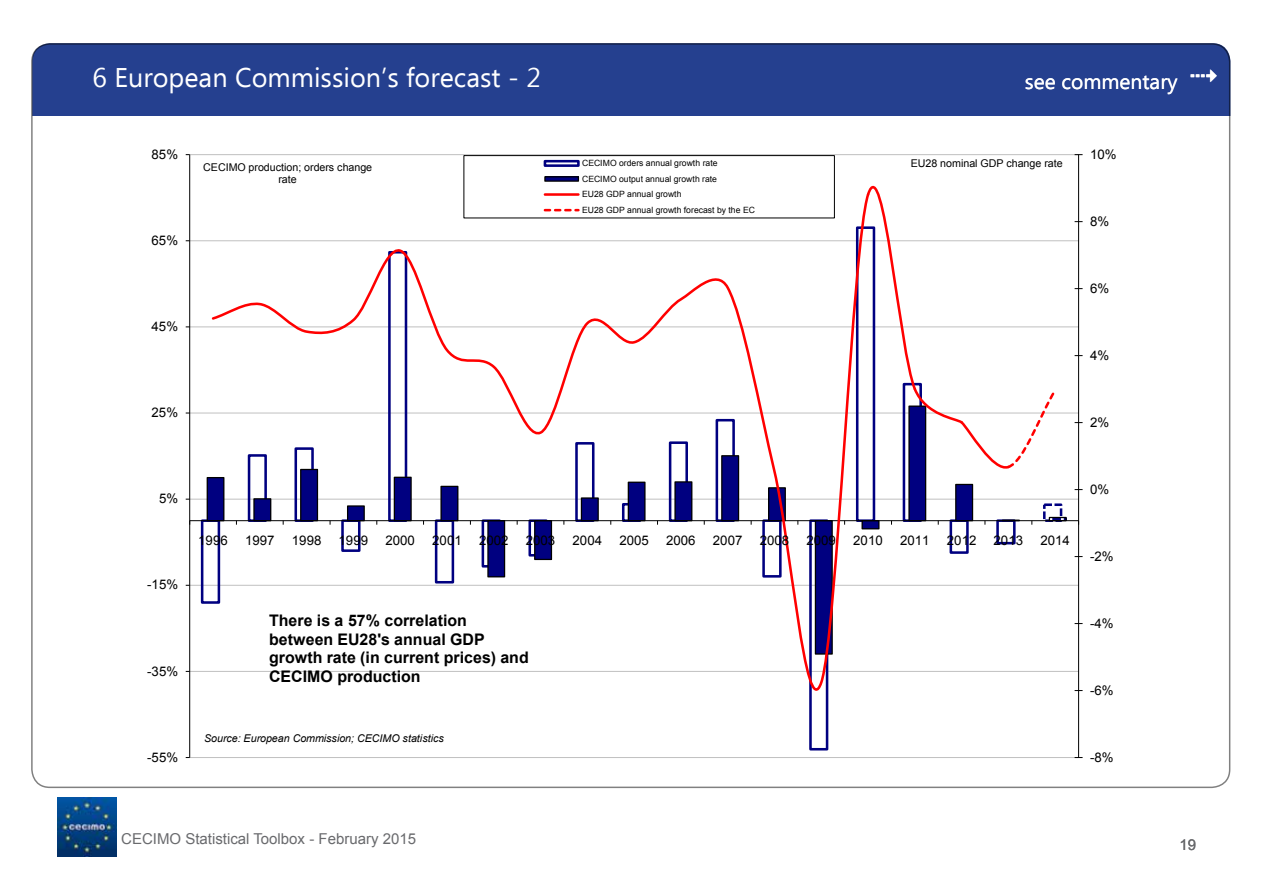
<style>
.page{position:relative;width:1263px;height:893px;background:#fff}
.page>*{position:absolute;margin:0;border:0;box-sizing:border-box;transform-origin:0 0}
.t1{font:27px "Ebrima";color:#fff}
.t2{font:21px "Ebrima";color:#fff}
.t3{font:700 15.9px/18.5px "Arial";color:#000}
.t4{font:15px "Arial";color:#696a6d}
.t5{font:13.2px "Arial";color:#000}
.t6{font:10.65px/12.1px "Arial";letter-spacing:-.005em;color:#000;text-align:center}
.t7{font:italic 10.65px "Arial";letter-spacing:-.005em;color:#000}
.t8{font:8.55px/15.6px "Arial";color:#000}
</style>
<div class="page">
<div style="left:32px;top:43px;width:1198px;height:117px;background:#25408f;border-radius:18px"></div>
<div style="left:32px;top:117px;width:1199px;height:74px;background:#fff"></div>
<img style="left:58px;top:797px;width:58px;height:59px">
<hr style="left:190px;top:757px;width:888px;height:1px;background:#c0c0c0">
<hr style="left:190px;top:671px;width:888px;height:1px;background:#c0c0c0">
<hr style="left:190px;top:585px;width:888px;height:1px;background:#c0c0c0">
<hr style="left:190px;top:499px;width:888px;height:1px;background:#c0c0c0">
<hr style="left:190px;top:413px;width:888px;height:1px;background:#c0c0c0">
<hr style="left:190px;top:327px;width:888px;height:1px;background:#c0c0c0">
<hr style="left:190px;top:240px;width:888px;height:1px;background:#c0c0c0">
<hr style="left:190px;top:154px;width:888px;height:1px;background:#c0c0c0">
<div style="left:1043px;top:503px;width:19px;height:19px;border:3px dashed #000080"></div>
<div style="left:201px;top:519px;width:19px;height:85px;border:3px solid #000080"></div>
<div style="left:809px;top:519px;width:19px;height:231px;border:3px solid #000080"></div>
<div style="left:856px;top:226px;width:19px;height:296px;border:3px solid #000080"></div>
<div style="left:903px;top:383px;width:19px;height:139px;border:3px solid #000080"></div>
<div style="left:949px;top:519px;width:20px;height:35px;border:3px solid #000080"></div>
<div style="left:996px;top:519px;width:19px;height:25px;border:3px solid #000080"></div>
<div style="left:1049px;top:517px;width:18px;height:4px;border:1px solid #000"></div>
<div style="left:207px;top:478px;width:17px;height:43px;background:#000080"></div>
<div style="left:207px;top:477px;width:17px;height:44px;border:1px solid #000"></div>
<div style="left:862px;top:521px;width:17px;height:8px;background:#000080"></div>
<div style="left:861px;top:520px;width:18px;height:9px;border:1px solid #000"></div>
<div style="left:909px;top:406px;width:17px;height:115px;background:#000080"></div>
<div style="left:908px;top:405px;width:18px;height:116px;border:1px solid #000"></div>
<div style="left:956px;top:484px;width:16px;height:37px;background:#000080"></div>
<div style="left:955px;top:484px;width:18px;height:37px;border:1px solid #000"></div>
<hr style="left:1078px;top:155px;width:1px;height:602px;background:#000">
<hr style="left:189px;top:155px;width:1px;height:602px;background:#000">
<hr style="left:190px;top:520px;width:888px;height:1px;background:#000">
<svg style="left:210px;top:191px;width:661px;height:538px"></svg>
<svg style="left:865px;top:185px;width:194px;height:287px"></svg>
<div style="left:464px;top:156px;width:370px;height:62px;background:#fff"></div>
<div style="left:464px;top:155px;width:370px;height:63px;border:1px solid #000"></div>
<div style="left:544px;top:160px;width:36px;height:7px;border:3px solid #000080"></div>
<hr style="left:545px;top:177px;width:33px;height:4px;background:#000080">
<div style="left:544px;top:176px;width:35px;height:6px;border:1px solid #000"></div>
<hr style="left:545px;top:193px;width:33px;height:3px;background:#f00">
<svg style="left:545px;top:209px;width:33px;height:2px"></svg>
<h1 class="t1" style="left:92px;top:59px;width:450px">6 European Commission’s forecast - 2</h1>
<h2 class="t2" style="left:1025px;top:67px;width:193px">see commentary ✔</h2>
<p class="t5" style="left:152px;top:145px;width:28px">85%</p>
<p class="t5" style="left:152px;top:232px;width:28px">65%</p>
<p class="t6" style="left:203px;top:161px;width:171px">CECIMO production; orders change rate</p>
<p class="t8" style="left:582px;top:155px;width:174px">CECIMO orders annual growth rate<br>CECIMO output annual growth rate<br>EU28 GDP annual growth<br>EU28 GDP annual growth forecast by the EC</p>
<p class="t5" style="left:152px;top:318px;width:28px">45%</p>
<p class="t5" style="left:152px;top:404px;width:28px">25%</p>
<p class="t6" style="left:911px;top:157px;width:154px">EU28 nominal GDP change rate</p>
<p class="t5" style="left:1090px;top:145px;width:28px">10%</p>
<p class="t5" style="left:1090px;top:212px;width:21px">8%</p>
<p class="t5" style="left:1090px;top:279px;width:21px">6%</p>
<p class="t5" style="left:1090px;top:346px;width:21px">4%</p>
<p class="t5" style="left:1090px;top:413px;width:21px">2%</p>
<p class="t5" style="left:159px;top:490px;width:21px">5%</p>
<p class="t5" style="left:147px;top:576px;width:32px">-15%</p>
<p class="t5" style="left:147px;top:662px;width:32px">-35%</p>
<p class="t5" style="left:147px;top:748px;width:32px">-55%</p>
<p class="t5" style="left:198px;top:531px;width:31px">1996</p>
<p class="t5" style="left:245px;top:531px;width:31px">1997</p>
<p class="t5" style="left:292px;top:531px;width:31px">1998</p>
<p class="t5" style="left:339px;top:531px;width:31px">1999</p>
<p class="t5" style="left:385px;top:531px;width:31px">2000</p>
<p class="t5" style="left:432px;top:531px;width:31px">2001</p>
<p class="t5" style="left:479px;top:531px;width:31px">2002</p>
<p class="t5" style="left:526px;top:531px;width:31px">2003</p>
<p class="t5" style="left:573px;top:531px;width:31px">2004</p>
<p class="t5" style="left:619px;top:531px;width:31px">2005</p>
<p class="t5" style="left:666px;top:531px;width:31px">2006</p>
<p class="t5" style="left:713px;top:531px;width:31px">2007</p>
<p class="t5" style="left:760px;top:531px;width:31px">2008</p>
<p class="t5" style="left:806px;top:531px;width:31px">2009</p>
<p class="t5" style="left:853px;top:531px;width:31px">2010</p>
<p class="t5" style="left:900px;top:531px;width:31px">2011</p>
<p class="t5" style="left:947px;top:531px;width:31px">2012</p>
<p class="t5" style="left:994px;top:531px;width:31px">2013</p>
<p class="t5" style="left:1040px;top:531px;width:31px">2014</p>
<p class="t5" style="left:1090px;top:480px;width:21px">0%</p>
<p class="t5" style="left:1090px;top:547px;width:25px">-2%</p>
<p class="t3" style="left:269px;top:612px;width:261px">There is a 57% correlation between EU28's annual GDP growth rate (in current prices) and<br>CECIMO production</p>
<p class="t7" style="left:204px;top:731px;width:241px">Source: European Commission; CECIMO statistics</p>
<p class="t5" style="left:1090px;top:614px;width:25px">-4%</p>
<p class="t5" style="left:1090px;top:681px;width:25px">-6%</p>
<p class="t5" style="left:1090px;top:748px;width:25px">-8%</p>
<p class="t4" style="left:121px;top:829px;width:296px">CECIMO Statistical Toolbox - February 2015</p>
<p class="t4" style="left:1179px;top:835px;width:18px">19</p>
</div>
